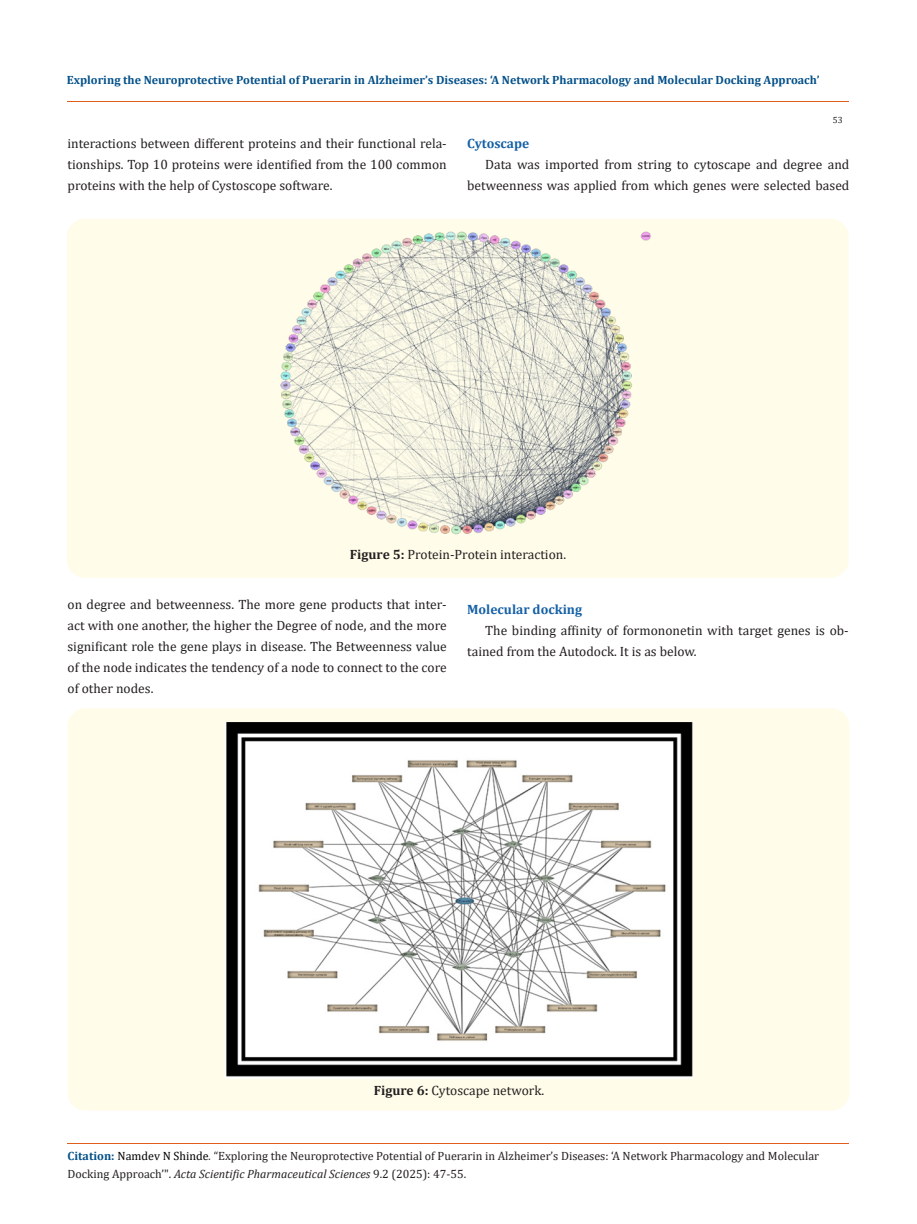
<style>
.page{position:relative;width:917px;height:1224px;background:#fff}
.page>*{position:absolute;margin:0;border:0;box-sizing:border-box;transform-origin:0 0}
.t1{font:13.5px/21px "Cambria";color:#231f20;text-align:justify}
.t2{font:700 13.5px "Cambria";color:#1560a6}
.t3{font:12px/18px "Cambria";color:#231f20}
.t4{font:700 12px "Cambria";color:#035089}
.t5{font:9px "Cambria";color:#231f20}
.s1{font-weight:700}
.s2{font-weight:700;color:#035089}
.s3{color:#000}
.s4{font-style:italic}
</style>
<div class="page">
<hr style="left:67px;top:102px;width:782px;height:1px;background:#e05d1a">
<div style="left:67px;top:219px;width:781px;height:359px;background:#fffde9;border-radius:18px"></div>
<img style="left:280px;top:231px;width:371px;height:304px">
<div style="left:67px;top:708px;width:782px;height:403px;background:#fffde9;border-radius:18px"></div>
<img style="left:226px;top:722px;width:466px;height:356px">
<hr style="left:67px;top:1144px;width:782px;height:1px;background:#e05d1a">
<p class="t4" style="left:67px;top:71px;width:754px">Exploring the Neuroprotective Potential of Puerarin in Alzheimer’s Diseases: ‘A Network Pharmacology and Molecular Docking Approach’</p>
<p class="t5" style="left:833px;top:115px;width:11px">53</p>
<p class="t1" style="left:67px;top:133px;width:381px">interactions between different proteins and their functional rela&shy;tionships. Top 10 proteins were identified from the 100 common proteins with the help of Cystoscope software.</p>
<p class="t2" style="left:467px;top:134px;width:64px">Cytoscape</p>
<p class="t1" style="left:467px;top:154px;width:384px;text-align:right">Data was imported from string to cytoscape and degree and betweenness was applied from which genes were selected based</p>
<p class="t1" style="left:350px;top:544px;width:218px"><span class="s1">Figure 5:</span> Protein-Protein interaction.</p>
<p class="t1" style="left:67px;top:594px;width:381px">on degree and betweenness. The more gene products that inter&shy;act with one another, the higher the Degree of node, and the more significant role the gene plays in disease. The Betweenness value of the node indicates the tendency of a node to connect to the core of other nodes.</p>
<p class="t2" style="left:467px;top:599px;width:116px">Molecular docking</p>
<p class="t1" style="left:467px;top:619px;width:383px;text-indent:18px">The binding affinity of formononetin with target genes is ob&shy;tained from the Autodock. It is as below.</p>
<p class="t1" style="left:374px;top:1080px;width:172px"><span class="s1">Figure 6:</span> Cytoscape network.</p>
<p class="t3" style="left:68px;top:1147px;width:753px"><span class="s2">Citation:</span> <span class="s3">Namdev N Shinde</span><span class="s4">.</span> “Exploring the Neuroprotective Potential of Puerarin in Alzheimer’s Diseases: ‘A Network Pharmacology and Molecular<br>Docking Approach’". <span class="s4">Acta Scientific Pharmaceutical Sciences</span> 9.2 (2025): 47-55.</p>
</div>
